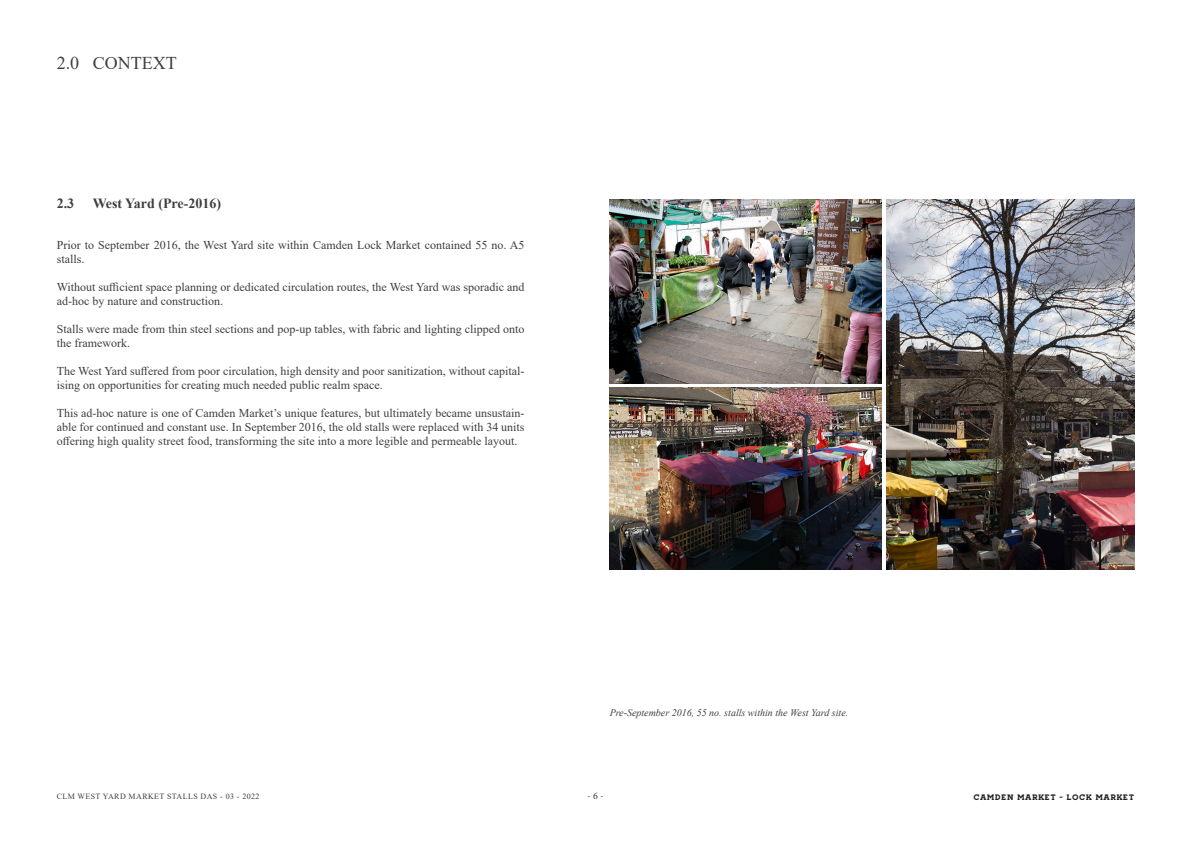
<style>
.page{position:relative;width:1191px;height:842px;background:#fff}
.page>*{position:absolute;margin:0;border:0;box-sizing:border-box;transform-origin:0 0}
.t1{font:18px "Times New Roman";color:#3e3e3f}
.t2{font:700 14px "Times New Roman";color:#3e3e3f}
.t3{font:12px/14px "Times New Roman";color:#3e3e3f}
.t4{font:italic 10px "Times New Roman";color:#3e3e3f}
.t5{font:10px "Minion Pro";color:#3e3e3f}
.t6{font:8px "Times New Roman";letter-spacing:.05em;color:#3e3e3f}
.t7{font:700 8px "Camden Slab";letter-spacing:.05em;color:#231f20}
</style>
<div class="page">
<img style="left:610px;top:388px;width:272px;height:182px">
<img style="left:610px;top:200px;width:272px;height:183px">
<img style="left:886px;top:200px;width:248px;height:370px">
<p class="t1" style="left:57px;top:50px;width:121px">2.0 CONTEXT</p>
<p class="t2" style="left:57px;top:193px;width:19px">2.3</p>
<p class="t2" style="left:93px;top:193px;width:130px">West Yard (Pre-2016)</p>
<p class="t3" style="left:57px;top:238px;width:469px">Prior to September 2016, the West Yard site within Camden Lock Market contained 55 no. A5 stalls.</p>
<p class="t3" style="left:57px;top:280px;width:469px">Without sufficient space planning or dedicated circulation routes, the West Yard was sporadic and ad-hoc by nature and construction.</p>
<p class="t3" style="left:57px;top:322px;width:469px">Stalls were made from thin steel sections and pop-up tables, with fabric and lighting clipped onto the framework.</p>
<p class="t3" style="left:57px;top:364px;width:469px">The West Yard suffered from poor circulation, high density and poor sanitization, without capital&shy;ising on opportunities for creating much needed public realm space.</p>
<p class="t3" style="left:57px;top:406px;width:469px;text-align:justify">This ad-hoc nature is one of Camden Market’s unique features, but ultimately became unsustain&shy;able for continued and constant use. In September 2016, the old stalls were replaced with 34 units offering high quality street food, transforming the site into a more legible and permeable layout.</p>
<p class="t4" style="left:609px;top:705px;width:240px">Pre-September 2016, 55 no. stalls within the West Yard site.</p>
<p class="t6" style="left:57px;top:790px;width:204px">CLM WEST YARD MARKET STALLS DAS - 03 - 2022</p>
<p class="t5" style="left:587px;top:789px;width:18px">- 6 -</p>
<p class="t7" style="left:973px;top:792px;width:162px">CAMDEN MARKET - LOCK MARKET</p>
</div>
